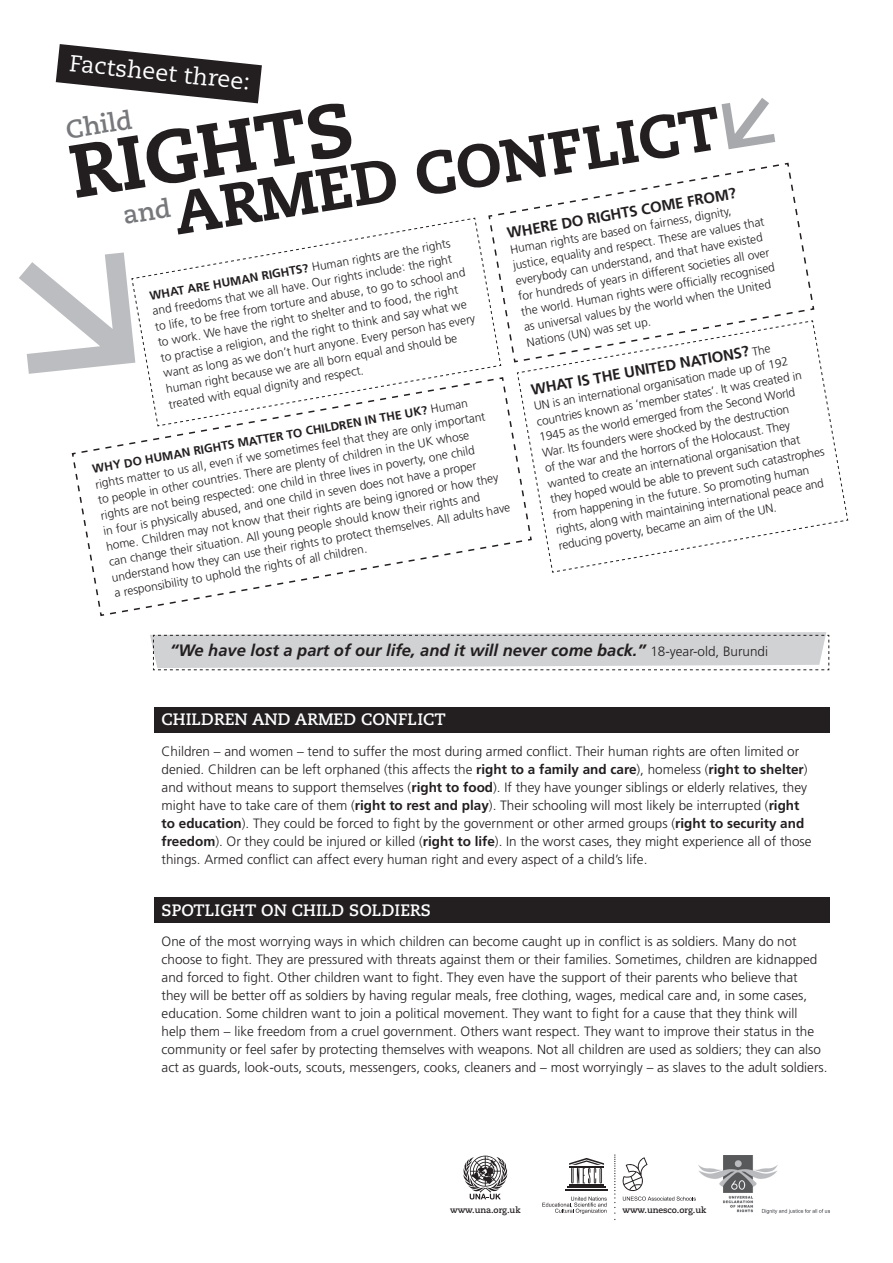
<style>
.page{position:relative;width:893px;height:1263px;background:#fff}
.page>*{position:absolute;margin:0;border:0;box-sizing:border-box;transform-origin:0 0}
.t1{font:800 75px "Caecilia LT Std";color:#231f20}
.t2{font:800 60.45px "Caecilia LT Std";color:#231f20}
.t3{font:700 25.5px "Caecilia LT Std";color:#76787b}
.t4{font:23.25px "Caecilia LT Std";color:#fff}
.t5{font:italic 700 16.5px "Frutiger LT Std";color:#231f20}
.t6{font:700 16.5px "Caecilia LT Std";color:#fff}
.t7{font:700 15px "Frutiger LT Std";color:#231f20}
.t8{font:300 13.5px/18px "Frutiger LT Std";color:#231f20}
.t9{font:300 12px/15.8px "Frutiger LT Std";color:#231f20}
.t10{font:700 8.7px "Caecilia LT Std";letter-spacing:-.01em;color:#231f20}
.s1{font-weight:300;font-size:12px}
.s2{font-weight:700}
.s3{font-weight:300;font-style:normal;font-size:13.5px}
</style>
<div class="page">
<div style="left:154px;top:897px;width:675px;height:26px;background:#231f20"></div>
<div style="left:154px;top:707px;width:675px;height:26px;background:#231f20"></div>
<svg style="left:150px;top:632px;width:680px;height:38px;background:#d4d5d6"></svg>
<svg style="left:56px;top:44px;width:206px;height:59px"></svg>
<svg style="left:721px;top:98px;width:54px;height:51px"></svg>
<img style="left:698px;top:1155px;width:131px;height:59px">
<svg style="left:463px;top:1155px;width:44px;height:44px"></svg>
<hr style="left:569px;top:1184px;width:35px;height:2px;background:#231f20">
<hr style="left:567px;top:1187px;width:39px;height:1px;background:#231f20">
<hr style="left:565px;top:1189px;width:43px;height:2px;background:#231f20">
<svg style="left:569px;top:1158px;width:35px;height:25px"></svg>
<svg style="left:614px;top:1154px;width:1px;height:66px"></svg>
<svg style="left:542px;top:1196px;width:65px;height:18px"></svg>
<svg style="left:622px;top:1157px;width:74px;height:44px"></svg>
<svg style="left:19px;top:163px;width:829px;height:452px"></svg>
<h3 class="t4" style="left:71px;top:49px;width:183px;rotate:6deg">Factsheet three:</h3>
<h1 class="t1" style="left:63px;top:126px;width:288px;rotate:-9deg">RIGHTS</h1>
<h2 class="t2" style="left:168px;top:177px;width:554px;rotate:-9deg">ARMED CONFLICT</h2>
<h3 class="t3" style="left:64px;top:115px;width:68px;rotate:-9deg">Child</h3>
<p class="t7" style="left:506px;top:224px;width:234px;rotate:-10deg">WHERE DO RIGHTS COME FROM?</p>
<p class="t9" style="left:509px;top:242px;width:259px;rotate:-10deg">Human rights are based on fairness, dignity, justice, equality and respect. These are values that everybody can understand, and that have existed for hundreds of years in different societies all over the world. Human rights were offi cially recognised as universal values by the world when the United Nations (UN) was set up.</p>
<p class="t7" style="left:530px;top:381px;width:244px;rotate:-10deg">WHAT IS THE UNITED NATIONS? <span class="s1">The</span></p>
<p class="t9" style="left:148px;top:288px;width:318px;rotate:-10deg"><span class="s2">WHAT ARE HUMAN RIGHTS?</span> Human rights are the rights and freedoms that we all have. Our rights include: the right to life, to be free from torture and abuse, to go to school and to work. We have the right to shelter and to food, the right to practise a religion, and the right to think and say what we want as long as we don’t hurt anyone. Every person has every human right because we are all born equal and should be treated with equal dignity and respect.</p>
<p class="t9" style="left:533px;top:398px;width:280px;rotate:-10deg">UN is an international organisation made up of 192 countries known as ‘member states’. It was created in 1945 as the world emerged from the Second World War. Its founders were shocked by the destruction<br>of the war and the horrors of the Holocaust. They wanted to create an international organisation that they hoped would be able to prevent such catastrophes from happening in the future. So promoting human rights, along with maintaining international peace and reducing poverty, became an aim of the UN.</p>
<p class="t9" style="left:91px;top:461px;width:406px;rotate:-10deg"><span class="s2">WHY DO HUMAN RIGHTS MATTER TO CHILDREN IN THE UK?</span> Human rights matter to us all, even if we sometimes feel that they are only important to people in other countries. There are plenty of children in the UK whose rights are not being respected: one child in three lives in poverty, one child<br>in four is physically abused, and one child in seven does not have a proper home. Children may not know that their rights are being ignored or how they can change their situation. All young people should know their rights and understand how they can use their rights to protect themselves. All adults have a responsibility to uphold the rights of all children.</p>
<h3 class="t5" style="left:170px;top:640px;width:599px">“We have lost a part of our life, and it will never come back.” <span class="s3">18-year-old, Burundi</span></h3>
<h3 class="t6" style="left:162px;top:709px;width:286px">CHILDREN AND ARMED CONFLICT</h3>
<p class="t8" style="left:162px;top:742px;width:651px">Children – and women – tend to suffer the most during armed conflict. Their human rights are often limited or denied. Children can be left orphaned (this affects the <span class="s2">right to a family and care</span>), homeless (<span class="s2">right to shelter</span>) and without means to support themselves (<span class="s2">right to food</span>). If they have younger siblings or elderly relatives, they might have to take care of them (<span class="s2">right to rest and play</span>). Their schooling will most likely be interrupted (<span class="s2">right to education</span>). They could be forced to fight by the government or other armed groups (<span class="s2">right to security and freedom</span>). Or they could be injured or killed (<span class="s2">right to life</span>). In the worst cases, they might experience all of those things. Armed conflict can affect every human right and every aspect of a child’s life.</p>
<h3 class="t6" style="left:162px;top:900px;width:271px">SPOTLIGHT ON CHILD SOLDIERS</h3>
<p class="t8" style="left:162px;top:933px;width:667px">One of the most worrying ways in which children can become caught up in conflict is as soldiers. Many do not choose to fight. They are pressured with threats against them or their families. Sometimes, children are kidnapped and forced to fight. Other children want to fight. They even have the support of their parents who believe that<br>they will be better off as soldiers by having regular meals, free clothing, wages, medical care and, in some cases, education. Some children want to join a political movement. They want to fight for a cause that they think will<br>help them – like freedom from a cruel government. Others want respect. They want to improve their status in the community or feel safer by protecting themselves with weapons. Not all children are used as soldiers; they can also act as guards, look-outs, scouts, messengers, cooks, cleaners and – most worryingly – as slaves to the adult soldiers.</p>
<p class="t10" style="left:450px;top:1205px;width:72px">www.una.org.uk</p>
<p class="t10" style="left:622px;top:1205px;width:85px">www.unesco.org.uk</p>
</div>
